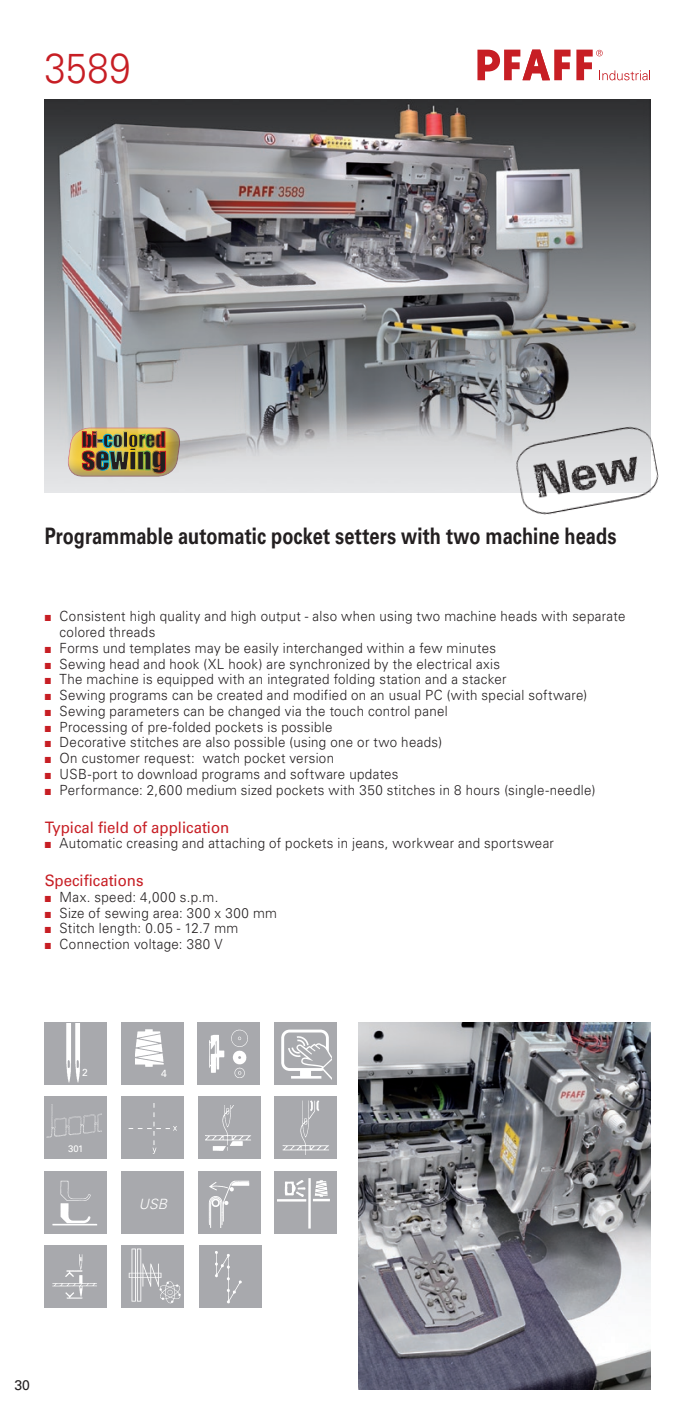
<style>
.page{position:relative;width:695px;height:1414px;background:#fff}
.page>*{position:absolute;margin:0;border:0;box-sizing:border-box;transform-origin:0 0}
.Titel_1{font:300 42px "Univers";color:#c71e24;scale:.9 1}
.Zwischenüberschrift{font:700 22.75px "Univers";letter-spacing:.005em;color:#231f20;scale:.8 1}
.Subheadline_Univers{font:15.75px "Univers";color:#c71e24;scale:.95 1}
.t1{font:italic 300 14.17px "Univers";color:#fff}
.Einzug_3_mm{font:300 14px/15.8px "Univers";letter-spacing:.025em;color:#231f20;scale:.95 1}
.t2{font:14px "Univers";color:#231f20}
.Piktogramme{font:10.33px "Univers";color:#fff}
.t3{font:9.45px "Univers";color:#fff}
.s1{color:#c71e24}
</style>
<div class="page">
<svg style="left:477px;top:50px;width:173px;height:30px"></svg>
<img style="left:45px;top:99px;width:605px;height:393px">
<div style="left:121px;top:1022px;width:62px;height:62px;background:#a8a9ad"></div>
<img style="left:136px;top:1030px;width:28px;height:37px">
<div style="left:198px;top:1096px;width:63px;height:63px;background:#a8a9ad"></div>
<img style="left:206px;top:1105px;width:45px;height:46px">
<div style="left:122px;top:1171px;width:62px;height:62px;background:#a8a9ad"></div>
<div style="left:45px;top:1096px;width:62px;height:63px;background:#a8a9ad"></div>
<img style="left:47px;top:1104px;width:54px;height:33px">
<div style="left:198px;top:1171px;width:63px;height:62px;background:#a8a9ad"></div>
<img style="left:209px;top:1181px;width:40px;height:46px">
<div style="left:122px;top:1096px;width:62px;height:63px;background:#a8a9ad"></div>
<img style="left:128px;top:1104px;width:49px;height:49px">
<div style="left:45px;top:1171px;width:62px;height:62px;background:#a8a9ad"></div>
<img style="left:52px;top:1180px;width:45px;height:45px">
<div style="left:197px;top:1022px;width:62px;height:62px;background:#a8a9ad"></div>
<img style="left:209px;top:1030px;width:39px;height:48px">
<div style="left:274px;top:1022px;width:63px;height:62px;background:#a8a9ad"></div>
<img style="left:281px;top:1029px;width:50px;height:50px">
<div style="left:274px;top:1171px;width:63px;height:62px;background:#a8a9ad"></div>
<img style="left:277px;top:1178px;width:53px;height:51px">
<div style="left:274px;top:1096px;width:63px;height:63px;background:#a8a9ad"></div>
<img style="left:282px;top:1100px;width:47px;height:55px">
<img style="left:358px;top:1022px;width:292px;height:367px">
<div style="left:45px;top:1022px;width:62px;height:62px;background:#a8a9ad"></div>
<img style="left:76px;top:1023px;width:4px;height:60px">
<img style="left:67px;top:1023px;width:4px;height:60px">
<img style="left:508px;top:418px;width:151px;height:97px">
<img style="left:64px;top:427px;width:120px;height:51px">
<div style="left:45px;top:1245px;width:62px;height:63px;background:#a8a9ad"></div>
<img style="left:52px;top:1254px;width:45px;height:45px">
<div style="left:199px;top:1245px;width:62px;height:63px;background:#a8a9ad"></div>
<img style="left:215px;top:1251px;width:27px;height:53px">
<div style="left:122px;top:1245px;width:62px;height:62px;background:#a8a9ad"></div>
<img style="left:128px;top:1248px;width:53px;height:55px">
<p class="Titel_1" style="left:45px;top:43px;width:97px">3589</p>
<p class="Zwischenüberschrift" style="left:45px;top:523px;width:716px">Programmable automatic pocket setters with two machine heads</p>
<p class="Einzug_3_mm" style="left:60px;top:609px;width:597px;text-indent:-15px"><span class="s1">■</span> Consistent high quality and high output - also when using two machine heads with separate colored threads</p>
<p class="Einzug_3_mm" style="left:45px;top:640px;width:476px"><span class="s1">■</span> Forms und templates may be easily interchanged within a few minutes</p>
<p class="Einzug_3_mm" style="left:45px;top:656px;width:481px"><span class="s1">■</span> Sewing head and hook (XL hook) are synchronized by the electrical axis</p>
<p class="Einzug_3_mm" style="left:45px;top:672px;width:487px"><span class="s1">■</span> The machine is equipped with an integrated folding station and a stacker</p>
<p class="Einzug_3_mm" style="left:45px;top:687px;width:572px"><span class="s1">■</span> Sewing programs can be created and modified on an usual PC (with special software)</p>
<p class="Einzug_3_mm" style="left:45px;top:703px;width:425px"><span class="s1">■</span> Sewing parameters can be changed via the touch control panel</p>
<p class="Einzug_3_mm" style="left:45px;top:719px;width:304px"><span class="s1">■</span> Processing of pre-folded pockets is possible</p>
<p class="Einzug_3_mm" style="left:45px;top:735px;width:420px"><span class="s1">■</span> Decorative stitches are also possible (using one or two heads)</p>
<p class="Einzug_3_mm" style="left:45px;top:750px;width:306px"><span class="s1">■</span> On customer request: watch pocket version</p>
<p class="Einzug_3_mm" style="left:45px;top:766px;width:374px"><span class="s1">■</span> USB-port to download programs and software updates</p>
<p class="Einzug_3_mm" style="left:45px;top:782px;width:581px"><span class="s1">■</span> Performance: 2,600 medium sized pockets with 350 stitches in 8 hours (single-needle)</p>
<p class="Subheadline_Univers" style="left:45px;top:817px;width:196px">Typical field of application</p>
<p class="Einzug_3_mm" style="left:45px;top:835px;width:537px"><span class="s1">■</span> Automatic creasing and attaching of pockets in jeans, workwear and sportswear</p>
<p class="Subheadline_Univers" style="left:45px;top:871px;width:106px">Specifications</p>
<p class="Einzug_3_mm" style="left:45px;top:889px;width:184px"><span class="s1">■</span> Max. speed: 4,000 s.p.m.</p>
<p class="Einzug_3_mm" style="left:45px;top:905px;width:246px"><span class="s1">■</span> Size of sewing area: 300 x 300 mm</p>
<p class="Einzug_3_mm" style="left:45px;top:920px;width:205px"><span class="s1">■</span> Stitch length: 0.05 - 12.7 mm</p>
<p class="Einzug_3_mm" style="left:45px;top:936px;width:189px"><span class="s1">■</span> Connection voltage: 380 V</p>
<p class="Piktogramme" style="left:82px;top:1066px;width:7px">2</p>
<p class="t3" style="left:68px;top:1143px;width:17px">301</p>
<p class="Piktogramme" style="left:161px;top:1067px;width:7px">4</p>
<p class="t1" style="left:139px;top:1195px;width:30px">USB</p>
<p class="t2" style="left:14px;top:1377px;width:17px">30</p>
</div>
